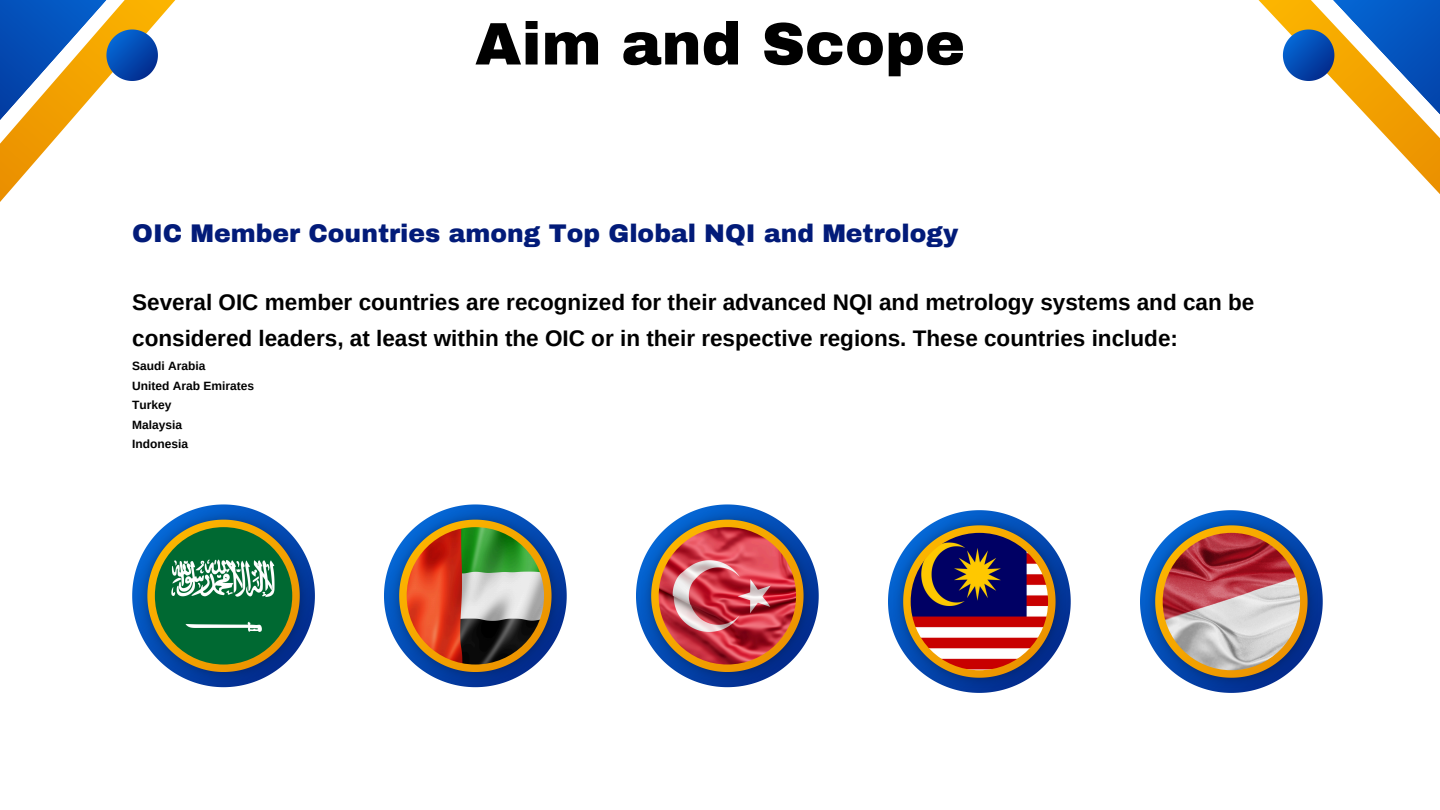
<style>
.page{position:relative;width:1440px;height:810px;background:#fff}
.page>*{position:absolute;margin:0;border:0;box-sizing:border-box;transform-origin:0 0}
.t1{font:900 60px "Archivo";color:#000}
.t2{font:900 25px "Archivo";color:#021b79}
.t3{font:700 22.5px/36.8px "Arimo";color:#000}
.t4{font:700 12px/19.5px "Arimo";color:#000}
</style>
<div class="page">
<svg style="left:1258px;top:0;width:182px;height:194px"></svg>
<svg style="left:0;top:0;width:176px;height:202px"></svg>
<svg style="left:132px;top:504px;width:183px;height:183px"></svg>
<img style="left:155px;top:527px;width:137px;height:138px;border-radius:50%">
<svg style="left:384px;top:504px;width:183px;height:183px"></svg>
<img style="left:407px;top:527px;width:137px;height:138px;border-radius:50%">
<svg style="left:636px;top:504px;width:183px;height:183px"></svg>
<img style="left:659px;top:527px;width:137px;height:138px;border-radius:50%">
<svg style="left:888px;top:510px;width:183px;height:183px"></svg>
<img style="left:911px;top:533px;width:137px;height:137px;border-radius:50%">
<svg style="left:1140px;top:510px;width:183px;height:183px"></svg>
<img style="left:1163px;top:533px;width:137px;height:137px;border-radius:50%">
<p class="t1" style="left:475px;top:12px;width:492px">Aim and Scope</p>
<p class="t2" style="left:132px;top:220px;width:828px">OIC Member Countries among Top Global NQI and Metrology</p>
<p class="t3" style="left:132px;top:283px;width:1124px">Several OIC member countries are recognized for their advanced NQI and metrology systems and can be considered leaders, at least within the OIC or in their respective regions. These countries include:</p>
<p class="t4" style="left:132px;top:356px;width:123px">Saudi Arabia<br>United Arab Emirates<br>Turkey<br>Malaysia<br>Indonesia</p>
</div>
